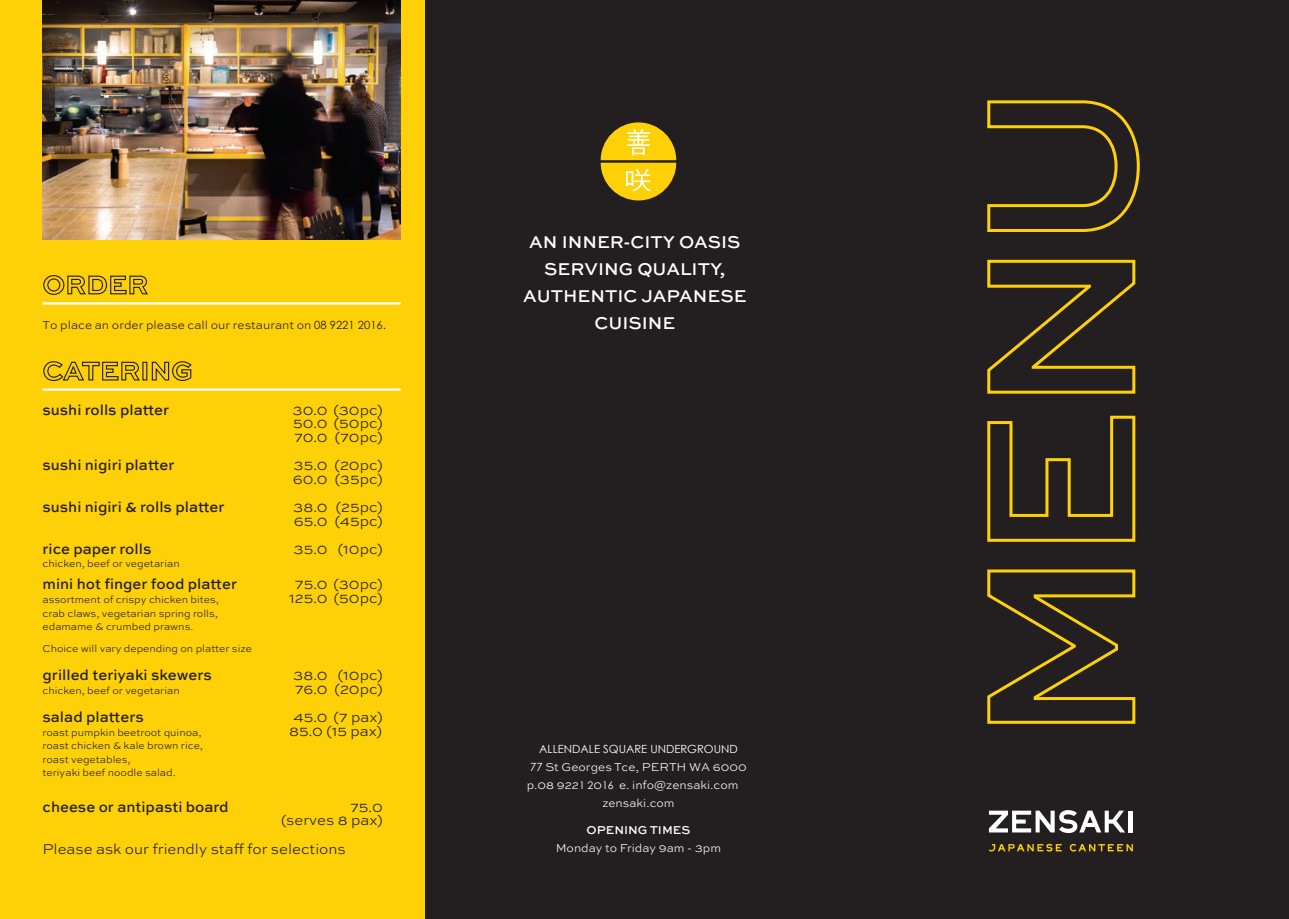
<style>
.page{position:relative;width:1289px;height:919px;background:#fff}
.page>*{position:absolute;margin:0;border:0;box-sizing:border-box;transform-origin:0 0}
.t1{font:500 18px/27px "Sweet Sans Pro";color:#fff;text-align:center}
.t2{font:300 15px/13.5px "Sweet Sans Pro";color:#231f20}
.t3{font:500 15px "Sweet Sans Pro";color:#231f20}
.t4{font:300 12px/18px "Sweet Sans Pro";color:#fff;text-align:center}
.t5{font:300 12px "Sweet Sans Pro";color:#231f20}
.t6{font:11.25px "Century Gothic";color:#fff}
.t7{font:300 10.5px/13.5px "Sweet Sans Pro";color:#231f20}
.s1{font-family:"Century Gothic";font-weight:400;font-size:11.25px}
.s2{font-family:"Century Gothic";font-weight:400}
.s3{font-family:"Century Gothic";font-weight:400;font-size:10.5px}
.s4{font-weight:500}
</style>
<div class="page">
<div style="left:0;top:0;width:425px;height:918px;background:#fdd007"></div>
<div style="left:425px;top:0;width:863px;height:918px;background:#231f20"></div>
<svg style="left:600px;top:122px;width:76px;height:78px"></svg>
<svg style="left:987px;top:100px;width:153px;height:624px"></svg>
<hr style="left:1128px;top:810px;width:4px;height:22px;background:#fff">
<svg style="left:988px;top:810px;width:137px;height:23px"></svg>
<svg style="left:988px;top:843px;width:73px;height:8px"></svg>
<svg style="left:1069px;top:843px;width:63px;height:8px"></svg>
<hr style="left:43px;top:302px;width:357px;height:2px;background:#fff">
<svg style="left:43px;top:275px;width:105px;height:20px"></svg>
<img style="left:43px;top:0;width:357px;height:240px">
<hr style="left:43px;top:388px;width:357px;height:2px;background:#fff">
<svg style="left:43px;top:361px;width:97px;height:20px"></svg>
<div style="left:142px;top:362px;width:5px;height:18px;border:1px solid #231f20"></div>
<svg style="left:151px;top:361px;width:41px;height:20px"></svg>
<p class="t1" style="left:529px;top:227px;width:213px">AN INNER-CITY OASIS</p>
<p class="t1" style="left:523px;top:254px;width:225px">SERVING QUALITY,<br>AUTHENTIC JAPANESE</p>
<p class="t5" style="left:43px;top:316px;width:345px">To place an order please call our restaurant on <span class="s1">08 9221 2016</span><span class="s2">.</span></p>
<p class="t1" style="left:594px;top:308px;width:82px">CUISINE</p>
<p class="t3" style="left:43px;top:398px;width:128px">sushi rolls platter</p>
<p class="t2" style="left:293px;top:402px;width:92px;text-align:justify">30.0 (30pc)<br>50.0 (50pc)<br>70.0 (70pc)</p>
<p class="t3" style="left:43px;top:454px;width:133px">sushi nigiri platter</p>
<p class="t2" style="left:293px;top:458px;width:91px">35.0 (20pc)<br>60.0 (35pc)</p>
<p class="t3" style="left:43px;top:496px;width:184px">sushi nigiri &amp; rolls platter</p>
<p class="t2" style="left:293px;top:499px;width:91px">38.0 (25pc)<br>65.0 (45pc)</p>
<p class="t3" style="left:43px;top:538px;width:110px">rice paper rolls</p>
<p class="t2" style="left:293px;top:541px;width:91px">35.0 (10pc)</p>
<p class="t7" style="left:43px;top:557px;width:139px">chicken, beef or vegetarian</p>
<p class="t3" style="left:43px;top:573px;width:196px">mini hot finger food platter</p>
<p class="t2" style="left:295px;top:577px;width:89px">75.0 (30pc)</p>
<p class="t7" style="left:43px;top:592px;width:178px">assortment of crispy chicken bites,</p>
<p class="t2" style="left:289px;top:590px;width:95px">125.0 (50pc)</p>
<p class="t7" style="left:43px;top:606px;width:177px">crab claws, vegetarian spring rolls, edamame &amp; crumbed prawns.</p>
<p class="t7" style="left:43px;top:641px;width:211px">Choice will vary depending on platter size</p>
<p class="t3" style="left:43px;top:664px;width:171px">grilled teriyaki skewers</p>
<p class="t2" style="left:293px;top:668px;width:91px">38.0 (10pc)</p>
<p class="t7" style="left:43px;top:683px;width:139px">chicken, beef or vegetarian</p>
<p class="t2" style="left:295px;top:681px;width:90px">76.0 (20pc)</p>
<p class="t3" style="left:43px;top:706px;width:103px">salad platters</p>
<p class="t2" style="left:293px;top:710px;width:91px">45.0 (7 pax)</p>
<p class="t7" style="left:43px;top:725px;width:161px">roast pumpkin beetroot quinoa,</p>
<p class="t2" style="left:289px;top:723px;width:95px">85.0 (15 pax)</p>
<p class="t7" style="left:43px;top:738px;width:162px">roast chicken &amp; kale brown rice, roast vegetables,<br>teriyaki beef noodle salad.</p>
<p class="t3" style="left:43px;top:795px;width:187px">cheese or antipasti board</p>
<p class="t2" style="left:281px;top:799px;width:103px;text-align:right">75.0<br>(serves 8 pax)</p>
<p class="t2" style="left:43px;top:841px;width:305px">Please ask our friendly staff for selections</p>
<p class="t6" style="left:539px;top:741px;width:200px">ALLENDALE SQUARE UNDERGROUND</p>
<p class="t4" style="left:530px;top:757px;width:218px"><span class="s1">77</span> St Georges Tce, PERTH WA 6000</p>
<p class="t4" style="left:527px;top:775px;width:213px">p.08 922<span class="s3">1 2</span>0<span class="s3">16</span> e. info@zensaki.com</p>
<p class="t4" style="left:602px;top:793px;width:74px">zensaki.com</p>
<p class="t4" style="left:556px;top:820px;width:167px"><span class="s4">OPENING TIMES<br></span>Monday to Friday 9am - 3pm</p>
</div>
